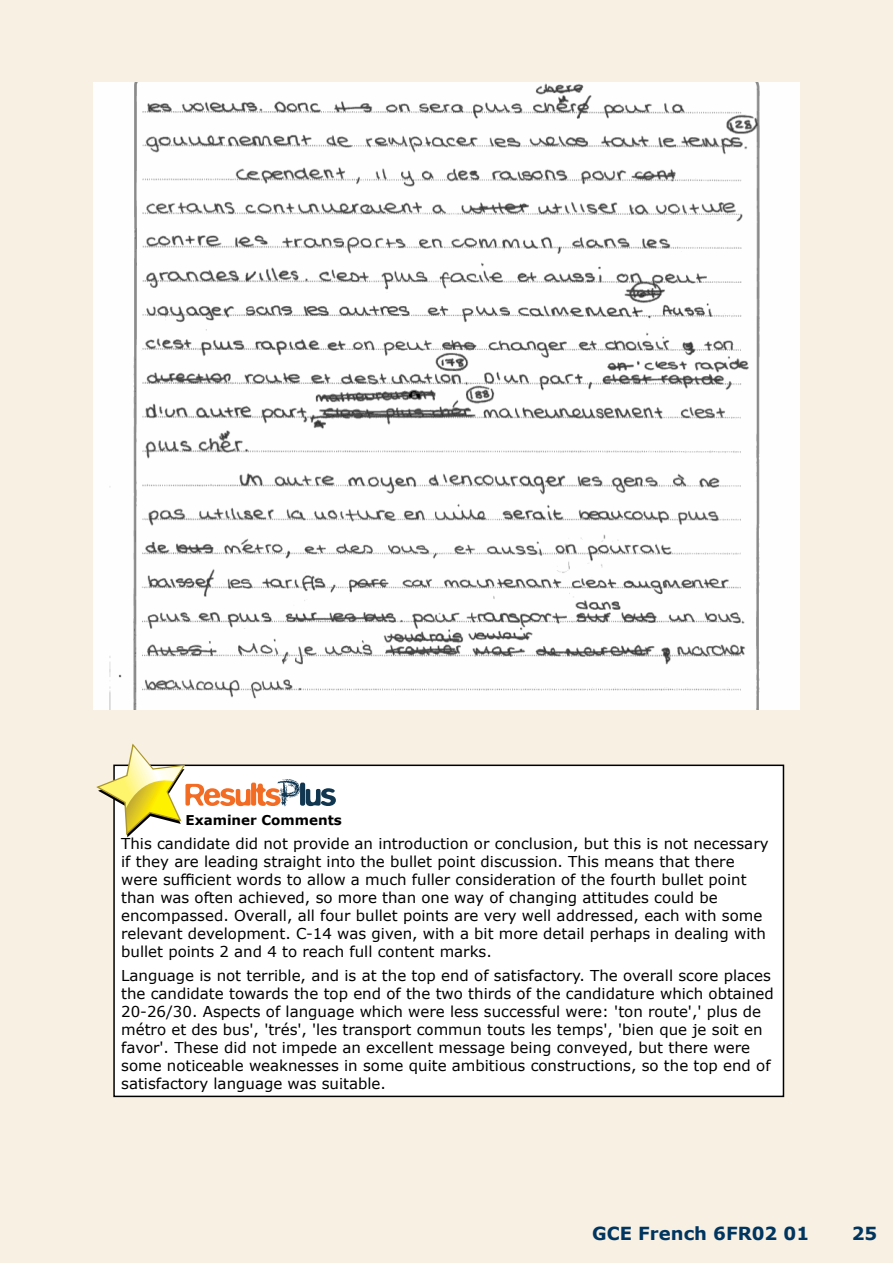
<style>
.page{position:relative;width:893px;height:1263px;background:#f8f0e2}
.page>*{position:absolute;margin:0;border:0;box-sizing:border-box;transform-origin:0 0}
.t1{font:700 18px "Verdana";color:#00355f}
.t2{font:15px/18px "Verdana";color:#000}
.t3{font:700 13.5px "Verdana";color:#000}
</style>
<div class="page">
<img style="left:94px;top:82px;width:705px;height:627px">
<div style="left:114px;top:765px;width:669px;height:331px;background:#fff"></div>
<div style="left:113px;top:764px;width:671px;height:333px;border:2px solid #000"></div>
<svg style="left:96px;top:743px;width:240px;height:94px"></svg>
<p class="t3" style="left:185px;top:811px;width:158px">Examiner Comments</p>
<p class="t2" style="left:121px;top:834px;width:649px">This candidate did not provide an introduction or conclusion, but this is not necessary if they are leading straight into the bullet point discussion. This means that there were sufficient words to allow a much fuller consideration of the fourth bullet point than was often achieved, so more than one way of changing attitudes could be encompassed. Overall, all four bullet points are very well addressed, each with some relevant development. C-14 was given, with a bit more detail perhaps in dealing with bullet points 2 and 4 to reach full content marks.</p>
<p class="t2" style="left:121px;top:966px;width:654px">Language is not terrible, and is at the top end of satisfactory. The overall score places the candidate towards the top end of the two thirds of the candidature which obtained 20-26/30. Aspects of language which were less successful were: 'ton route',' plus de métro et des bus', 'trés', 'les transport commun touts les temps', 'bien que je soit en favor'. These did not impede an excellent message being conveyed, but there were some noticeable weaknesses in some quite ambitious constructions, so the top end of satisfactory language was suitable.</p>
<p class="t1" style="left:592px;top:1222px;width:218px">GCE French 6FR02 01</p>
<p class="t1" style="left:852px;top:1222px;width:27px">25</p>
</div>
